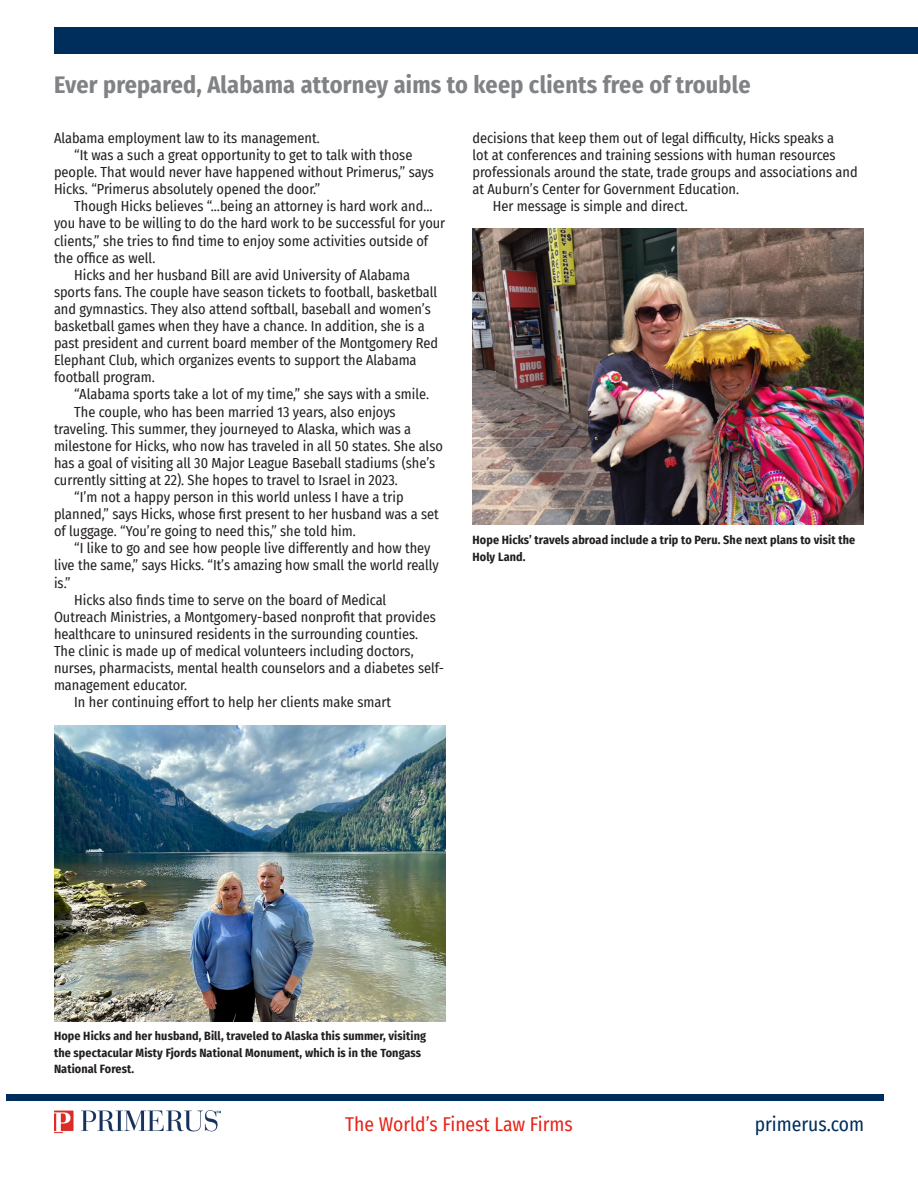
<style>
.page{position:relative;width:918px;height:1188px;background:#fff}
.page>*{position:absolute;margin:0;border:0;box-sizing:border-box;transform-origin:0 0}
.t1{font:700 24px "Fira Sans Condensed";letter-spacing:.01em;color:#808285}
.t2{font:19.5px "Fira Sans Condensed";color:#e72419}
.t3{font:19.5px "Fira Sans Condensed";color:#002e5c}
.Body{font:14.25px/17.1px "Fira Sans Condensed";color:#231f20}
.Cutline{font:700 12px/16.5px "Fira Sans Condensed";letter-spacing:.01em;color:#231f20}
</style>
<div class="page">
<div style="left:54px;top:27px;width:864px;height:27px;background:#002e5c"></div>
<div style="left:7px;top:1094px;width:877px;height:7px;background:#002e5c"></div>
<img style="left:54px;top:1110px;width:166px;height:23px">
<img style="left:472px;top:229px;width:392px;height:295px">
<img style="left:54px;top:725px;width:392px;height:297px">
<p class="t1" style="left:54px;top:64px;width:698px">Ever prepared, Alabama attorney aims to keep clients free of trouble</p>
<p class="Body" style="left:472px;top:129px;width:387px">decisions that keep them out of legal difficulty, Hicks speaks a<br>lot at conferences and training sessions with human resources professionals around the state, trade groups and associations and at Auburn’s Center for Government Education.</p>
<p class="Body" style="left:493px;top:197px;width:197px">Her message is simple and direct.</p>
<p class="Body" style="left:54px;top:129px;width:267px">Alabama employment law to its management.</p>
<p class="Body" style="left:54px;top:146px;width:381px;text-indent:20px">“It was a such a great opportunity to get to talk with those people. That would never have happened without Primerus,” says<br>Hicks. “Primerus absolutely opened the door.”</p>
<p class="Body" style="left:54px;top:197px;width:393px;text-indent:20px">Though Hicks believes “…being an attorney is hard work and… you have to be willing to do the hard work to be successful for your clients,” she tries to find time to enjoy some activities outside of the office as well.</p>
<p class="Body" style="left:54px;top:266px;width:386px;text-indent:20px">Hicks and her husband Bill are avid University of Alabama sports fans. The couple have season tickets to football, basketball and gymnastics. They also attend softball, baseball and women’s basketball games when they have a chance. In addition, she is a past president and current board member of the Montgomery Red Elephant Club, which organizes events to support the Alabama football program.</p>
<p class="Body" style="left:74px;top:386px;width:356px">“Alabama sports take a lot of my time,” she says with a smile.</p>
<p class="Body" style="left:54px;top:403px;width:390px;text-indent:20px">The couple, who has been married 13 years, also enjoys traveling. This summer, they journeyed to Alaska, which was a milestone for Hicks, who now has traveled in all 50 states. She also has a goal of visiting all 30 Major League Baseball stadiums (she’s currently sitting at 22). She hopes to travel to Israel in 2023.</p>
<p class="Body" style="left:54px;top:488px;width:386px;text-indent:20px">“I’m not a happy person in this world unless I have a trip planned,” says Hicks, whose first present to her husband was a set of luggage. “You’re going to need this,” she told him.</p>
<p class="Body" style="left:54px;top:539px;width:386px;text-indent:20px">“I like to go and see how people live differently and how they live the same,” says Hicks. “It’s amazing how small the world really is.”</p>
<p class="Body" style="left:54px;top:591px;width:392px;text-indent:20px">Hicks also finds time to serve on the board of Medical<br>Outreach Ministries, a Montgomery-based nonprofit that provides healthcare to uninsured residents in the surrounding counties.<br>The clinic is made up of medical volunteers including doctors, nurses, pharmacists, mental health counselors and a diabetes self&shy;management educator.</p>
<p class="Body" style="left:74px;top:693px;width:318px">In her continuing effort to help her clients make smart</p>
<p class="Cutline" style="left:472px;top:531px;width:384px">Hope Hicks’ travels abroad include a trip to Peru. She next plans to visit the<br>Holy Land.</p>
<p class="Cutline" style="left:54px;top:1027px;width:374px">Hope Hicks and her husband, Bill, traveled to Alaska this summer, visiting the spectacular Misty Fjords National Monument, which is in the Tongass<br>National Forest.</p>
<h2 class="t2" style="left:345px;top:1110px;width:229px">The World’s Finest Law Firms</h2>
<h2 class="t3" style="left:755px;top:1110px;width:111px">primerus.com</h2>
</div>
